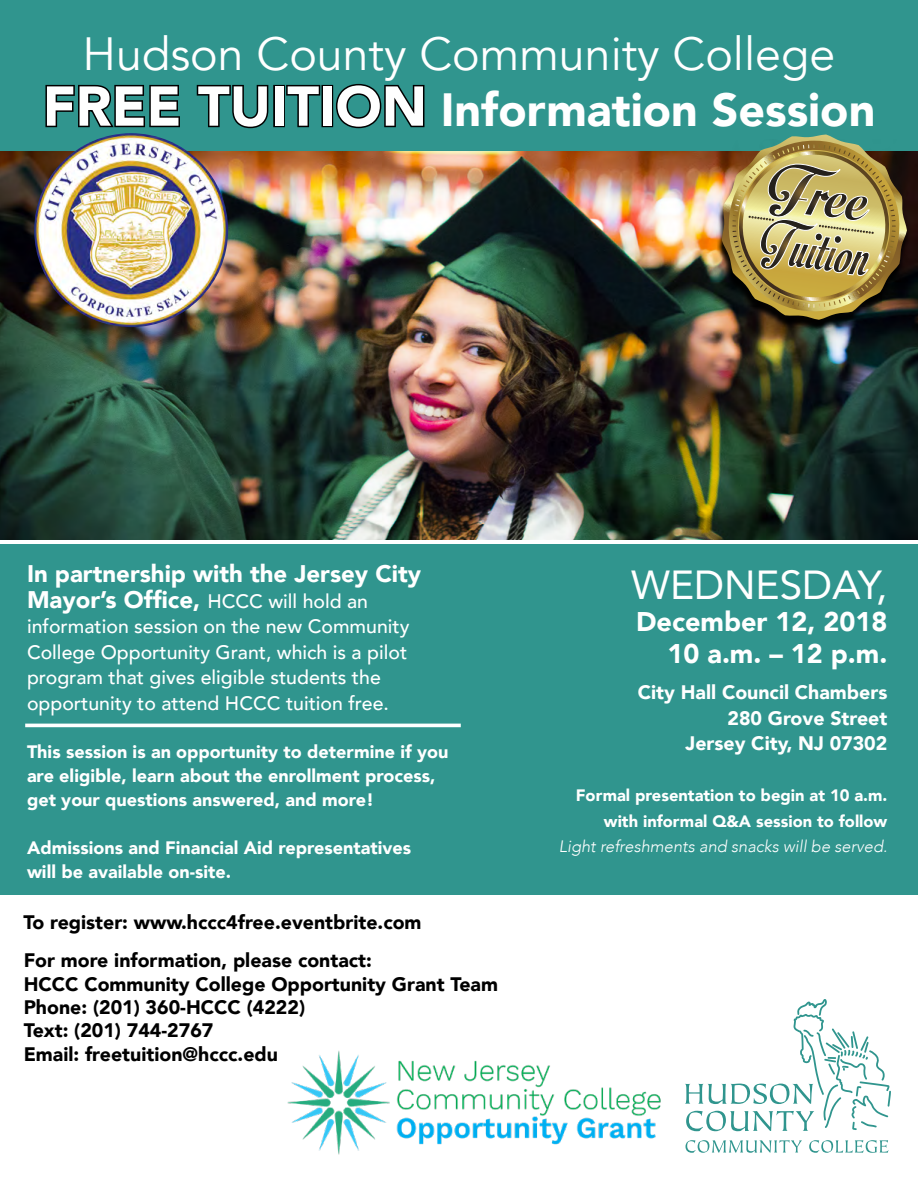
<style>
.page{position:relative;width:918px;height:1188px;background:#fff}
.page>*{position:absolute;margin:0;border:0;box-sizing:border-box;transform-origin:0 0}
.t1{font:900 46.5px "Avenir";color:#fff}
.t2{font:46.5px "Avenir";color:#fff}
.t3{font:40.5px "Avenir";color:#fff}
.t4{font:900 27px "Avenir";color:#fff}
.t5{font:900 24px/25.5px "Avenir";color:#fff}
.t6{font:900 19.5px "Avenir";color:#000}
.t7{font:500 19.5px "Avenir";color:#fff}
.t8{font:900 19.5px "Avenir";color:#fff}
.t9{font:900 18px/24px "Avenir";color:#fff}
.t10{font:900 16.5px "Avenir";color:#fff}
.t11{font:italic 300 16.5px "Avenir";color:#fff}
.s1{font-size:55.5px}
.s2{font-weight:500;font-size:19.5px}
</style>
<div class="page">
<div style="left:0;top:544px;width:918px;height:352px;background:#30958e"></div>
<img style="left:0;top:151px;width:918px;height:389px">
<div style="left:0;top:0;width:918px;height:151px;background:#30958e"></div>
<img style="left:287px;top:1050px;width:374px;height:105px">
<svg style="left:686px;top:1140px;width:116px;height:13px"></svg>
<svg style="left:809px;top:1140px;width:80px;height:13px"></svg>
<svg style="left:685px;top:999px;width:206px;height:132px"></svg>
<hr style="left:25px;top:724px;width:436px;height:3px;background:#fff">
<div style="left:716px;top:139px;width:193px;height:193px;background:#000;opacity:.94"></div>
<img style="left:722px;top:135px;width:185px;height:185px">
<svg style="left:45px;top:84px;width:135px;height:44px"></svg>
<svg style="left:196px;top:84px;width:73px;height:45px"></svg>
<div style="left:273px;top:85px;width:12px;height:42px;border:3px solid #000"></div>
<svg style="left:286px;top:84px;width:36px;height:44px"></svg>
<div style="left:322px;top:85px;width:11px;height:42px;border:3px solid #000"></div>
<svg style="left:336px;top:83px;width:89px;height:46px"></svg>
<img style="left:34px;top:133px;width:194px;height:194px;border-radius:97px">
<p class="t2" style="left:83px;top:26px;width:754px">Hudson County Community College</p>
<p class="t1" style="left:43px;top:70px;width:834px"><span class="s1">FREE TUITION</span> Information Session</p>
<p class="t5" style="left:27px;top:560px;width:396px">In partnership with the Jersey City<br>Mayor’s Office, <span class="s2">HCCC will hold an</span></p>
<p class="t7" style="left:27px;top:609px;width:384px">information session on the new Community</p>
<p class="t7" style="left:27px;top:635px;width:382px">College Opportunity Grant, which is a pilot</p>
<p class="t7" style="left:27px;top:660px;width:355px">program that gives eligible students the</p>
<p class="t7" style="left:27px;top:686px;width:363px">opportunity to attend HCCC tuition free.</p>
<p class="t9" style="left:27px;top:739px;width:423px">This session is an opportunity to determine if you are eligible, learn about the enrollment process,</p>
<p class="t9" style="left:27px;top:787px;width:349px">get your questions answered, and more!</p>
<p class="t9" style="left:27px;top:835px;width:386px">Admissions and Financial Aid representatives</p>
<p class="t9" style="left:27px;top:859px;width:206px">will be available on-site.</p>
<p class="t6" style="left:23px;top:905px;width:400px">To register: www.hccc4free.eventbrite.com</p>
<p class="t6" style="left:24px;top:944px;width:350px">For more information, please contact:</p>
<p class="t6" style="left:24px;top:967px;width:476px">HCCC Community College Opportunity Grant Team</p>
<p class="t6" style="left:24px;top:991px;width:283px">Phone: (201) 360-HCCC (4222)</p>
<p class="t6" style="left:24px;top:1014px;width:191px">Text: (201) 744-2767</p>
<p class="t6" style="left:24px;top:1037px;width:256px">Email: freetuition@hccc.edu</p>
<p class="t3" style="left:631px;top:552px;width:258px">WEDNESDAY,</p>
<p class="t4" style="left:636px;top:598px;width:253px">December 12, 2018</p>
<p class="t4" style="left:668px;top:631px;width:221px">10 a.m. – 12 p.m.</p>
<p class="t8" style="left:638px;top:676px;width:251px">City Hall Council Chambers</p>
<p class="t8" style="left:728px;top:701px;width:161px">280 Grove Street</p>
<p class="t8" style="left:686px;top:727px;width:203px">Jersey City, NJ 07302</p>
<p class="t10" style="left:576px;top:781px;width:313px">Formal presentation to begin at 10 a.m.</p>
<p class="t10" style="left:604px;top:807px;width:285px">with informal Q&amp;A session to follow</p>
<p class="t11" style="left:559px;top:837px;width:330px">Light refreshments and snacks will be served.</p>
</div>
